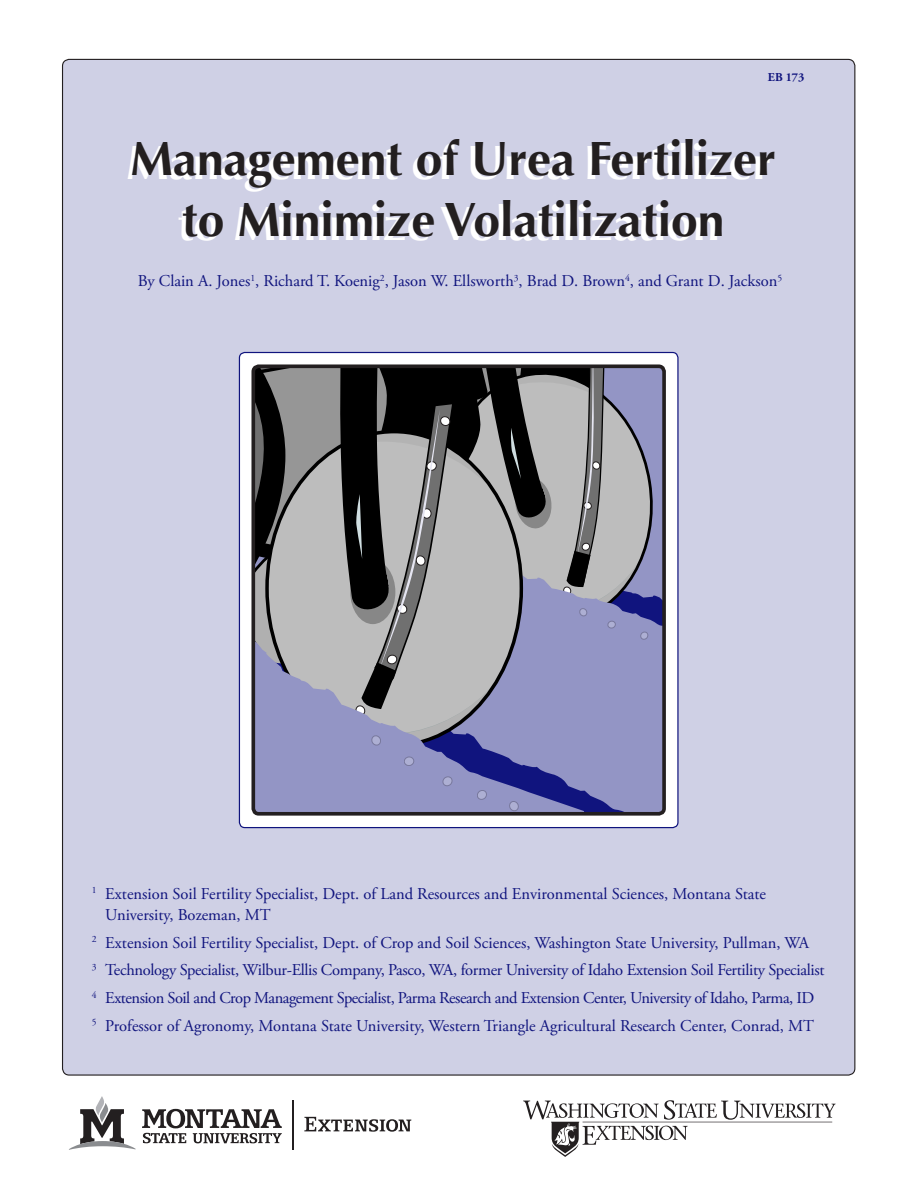
<style>
.page{position:relative;width:918px;height:1188px;background:#fff}
.page>*{position:absolute;margin:0;border:0;box-sizing:border-box;transform-origin:0 0}
.t1{font:700 48px/61.3px "Optima";color:#231f20;text-align:center}
.t2{font:16.5px/27.8px "Adobe Garamond Pro";letter-spacing:-.02em;color:#10147e}
.t3{font:16.5px/21px "Adobe Garamond Pro";color:#10147e}
.t4{font:700 12px "Adobe Garamond Pro";color:#10147e}
</style>
<div class="page">
<div style="left:62px;top:58px;width:794px;height:1017px;background:#cfd0e5"></div>
<svg style="left:238px;top:351px;width:441px;height:477px"></svg>
<svg style="left:250px;top:363px;width:418px;height:451px;background:#848597"></svg>
<svg style="left:304px;top:1117px;width:107px;height:15px"></svg>
<hr style="left:293px;top:1101px;width:1px;height:49px;background:#231f20">
<svg style="left:69px;top:1096px;width:67px;height:54px"></svg>
<svg style="left:142px;top:1109px;width:140px;height:34px"></svg>
<svg style="left:523px;top:1100px;width:313px;height:57px"></svg>
<p class="t4" style="left:768px;top:70px;width:38px">EB 173</p>
<h1 class="t1" style="left:131px;top:129px;width:647px">Management of Urea Fertilizer to Minimize Volatilization</h1>
<p class="t3" style="left:138px;top:271px;width:646px">By Clain A. Jones<sup>1</sup>, Richard T. Koenig<sup>2</sup>, Jason W. Ellsworth<sup>3</sup>, Brad D. Brown<sup>4</sup>, and Grant D. Jackson<sup>5</sup></p>
<p class="t3" style="left:105px;top:884px;width:662px;text-indent:-13px"><sup>1</sup> Extension Soil Fertility Specialist, Dept. of Land Resources and Environmental Sciences, Montana State<br>University, Bozeman, MT</p>
<p class="t2" style="left:92px;top:929px;width:734px"><sup>2</sup> Extension Soil Fertility Specialist, Dept. of Crop and Soil Sciences, Washington State University, Pullman, WA<br><sup>3</sup> Technology Specialist, Wilbur-Ellis Company, Pasco, WA, former University of Idaho Extension Soil Fertility Specialist <sup>4</sup> Extension Soil and Crop Management Specialist, Parma Research and Extension Center, University of Idaho, Parma, ID<br><sup>5</sup> Professor of Agronomy, Montana State University, Western Triangle Agricultural Research Center, Conrad, MT</p>
</div>
